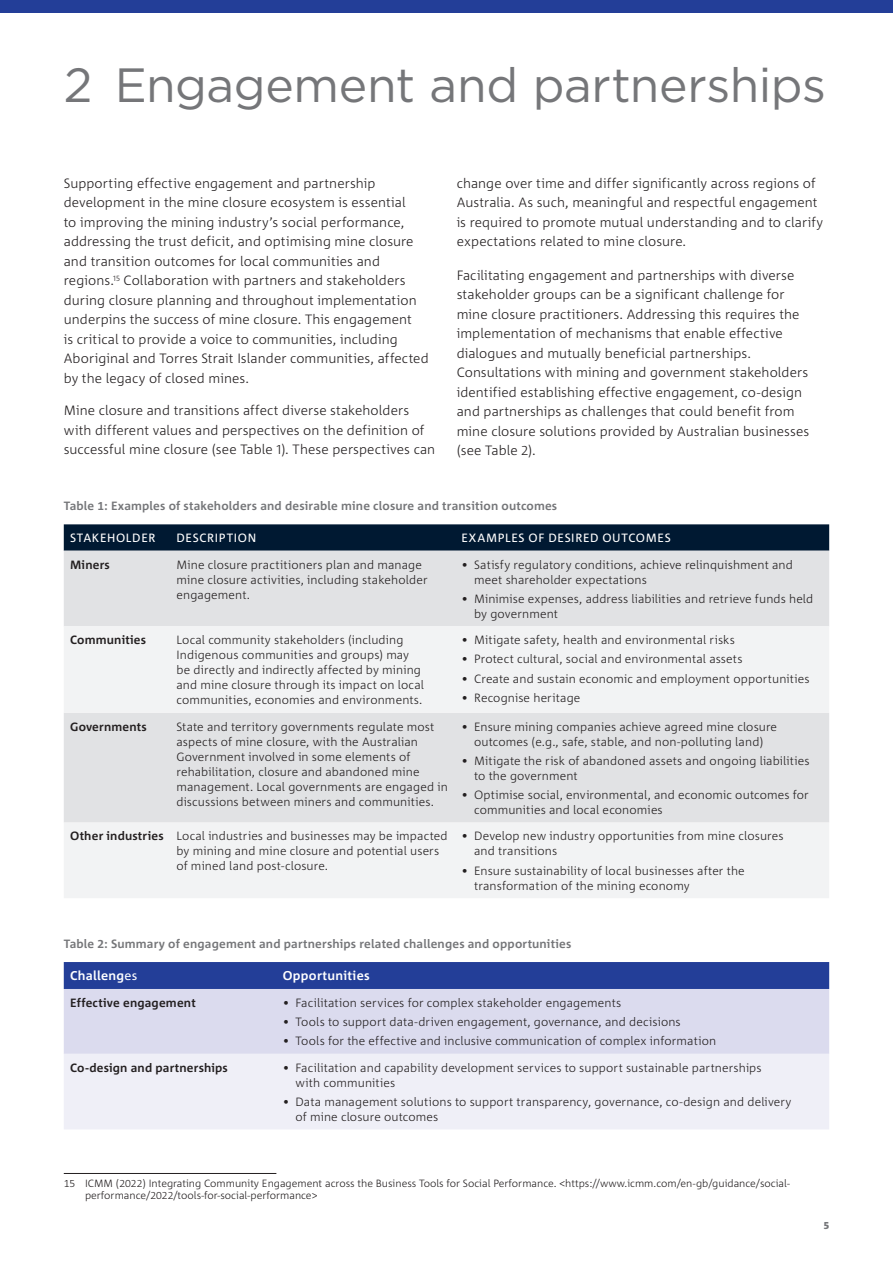
<style>
.page{position:relative;width:893px;height:1263px;background:#fff}
.page>*{position:absolute;margin:0;border:0;box-sizing:border-box;transform-origin:0 0}
.H1_Page_Title_A4_numbered{font:48px "Gotham";letter-spacing:-.01em;color:#757679}
.Body_Copy{font:300 13.5px/19.5px "Corpid C1";letter-spacing:.005em;color:#231f20}
.Table_header_row{font:700 12.75px "Corpid C1";letter-spacing:.02em;color:#fff}
.Table_text{font:300 12px/15px "Corpid C1";letter-spacing:.01em;color:#231f20}
.Caption_table{font:700 12px "Corpid C1";letter-spacing:.015em;color:#757679}
.Table_text-2{font:700 12px "Corpid C1";letter-spacing:.015em;color:#231f20}
.Table_header_row-2{font:12px "Corpid C1";letter-spacing:.055em;color:#fff}
.Footnote{font:300 10.5px/12.6px "Corpid C1";color:#231f20}
.t1{font:800 10.5px "Corpid C1";color:#757679}
.s1{font-weight:400}
</style>
<div class="page">
<hr style="left:64px;top:1173px;width:212px;height:1px;background:#231f20">
<svg style="left:64px;top:524px;width:765px;height:27px;background:#071f38"></svg>
<div style="left:64px;top:551px;width:765px;height:75px;background:#e1e2e4"></div>
<svg style="left:64px;top:626px;width:765px;height:272px;fill:#f2f3f4"></svg>
<div style="left:64px;top:962px;width:765px;height:27px;background:#233e98"></div>
<div style="left:64px;top:989px;width:765px;height:65px;background:#dbdbee"></div>
<div style="left:64px;top:1054px;width:765px;height:75px;background:#efeff7"></div>
<div style="left:0;top:0;width:893px;height:13px;background:#233e98"></div>
<h1 class="H1_Page_Title_A4_numbered" style="left:64px;top:54px;width:764px">2 Engagement and partnerships</h1>
<p class="Body_Copy" style="left:64px;top:173px;width:366px">Supporting effective engagement and partnership development in the mine closure ecosystem is essential<br>to improving the mining industry’s social performance, addressing the trust deficit, and optimising mine closure and transition outcomes for local communities and regions.<sup>15</sup> Collaboration with partners and stakeholders during closure planning and throughout implementation underpins the success of mine closure. This engagement<br>is critical to provide a voice to communities, including Aboriginal and Torres Strait Islander communities, affected by the legacy of closed mines.</p>
<p class="Body_Copy" style="left:64px;top:400px;width:373px">Mine closure and transitions affect diverse stakeholders with different values and perspectives on the definition of successful mine closure (see Table 1). These perspectives can</p>
<p class="Body_Copy" style="left:457px;top:173px;width:368px">change over time and differ significantly across regions of Australia. As such, meaningful and respectful engagement is required to promote mutual understanding and to clarify expectations related to mine closure.</p>
<p class="Body_Copy" style="left:457px;top:265px;width:354px">Facilitating engagement and partnerships with diverse stakeholder groups can be a significant challenge for mine closure practitioners. Addressing this requires the implementation of mechanisms that enable effective dialogues and mutually beneficial partnerships.<br>Consultations with mining and government stakeholders identified establishing effective engagement, co-design and partnerships as challenges that could benefit from mine closure solutions provided by Australian businesses (see Table 2).</p>
<p class="Caption_table" style="left:64px;top:498px;width:495px">Table 1: Examples of stakeholders and desirable mine closure and transition outcomes</p>
<p class="Table_header_row-2" style="left:70px;top:530px;width:87px">STAKEHOLDER</p>
<p class="Table_header_row-2" style="left:176px;top:530px;width:81px">DESCRIPTION</p>
<p class="Table_header_row-2" style="left:461px;top:530px;width:211px">EXAMPLES OF DESIRED OUTCOMES</p>
<p class="Table_text-2" style="left:70px;top:557px;width:41px">Miners</p>
<p class="Table_text" style="left:176px;top:556px;width:253px">Mine closure practitioners plan and manage mine closure activities, including stakeholder engagement.</p>
<p class="Table_text" style="left:474px;top:556px;width:320px;text-indent:-13px">• Satisfy regulatory conditions, achieve relinquishment and meet shareholder expectations</p>
<p class="Table_text" style="left:474px;top:591px;width:341px;text-indent:-13px">• Minimise expenses, address liabilities and retrieve funds held by government</p>
<p class="Table_text-2" style="left:70px;top:632px;width:77px">Communities</p>
<p class="Table_text" style="left:176px;top:632px;width:249px">Local community stakeholders (including Indigenous communities and groups) may be directly and indirectly affected by mining and mine closure through its impact on local communities, economies and environments.</p>
<p class="Table_text" style="left:461px;top:632px;width:275px">• Mitigate safety, health and environmental risks</p>
<p class="Table_text" style="left:461px;top:651px;width:283px">• Protect cultural, social and environmental assets</p>
<p class="Table_text" style="left:461px;top:671px;width:350px">• Create and sustain economic and employment opportunities</p>
<p class="Table_text" style="left:461px;top:690px;width:121px">• Recognise heritage</p>
<p class="Table_text-2" style="left:70px;top:719px;width:78px">Governments</p>
<p class="Table_text" style="left:176px;top:718px;width:273px">State and territory governments regulate most aspects of mine closure, with the Australian Government involved in some elements of rehabilitation, closure and abandoned mine management. Local governments are engaged in discussions between miners and communities.</p>
<p class="Table_text" style="left:461px;top:718px;width:317px;text-align:center">• Ensure mining companies achieve agreed mine closure outcomes (e.g., safe, stable, and non-polluting land)</p>
<p class="Table_text" style="left:474px;top:753px;width:337px;text-indent:-13px">• Mitigate the risk of abandoned assets and ongoing liabilities to the government</p>
<p class="Table_text" style="left:474px;top:787px;width:336px;text-indent:-13px">• Optimise social, environmental, and economic outcomes for communities and local economies</p>
<p class="Table_text-2" style="left:70px;top:829px;width:95px">Other industries</p>
<p class="Table_text" style="left:176px;top:828px;width:273px">Local industries and businesses may be impacted by mining and mine closure and potential users of mined land post-closure.</p>
<p class="Table_text" style="left:474px;top:828px;width:311px;text-indent:-13px">• Develop new industry opportunities from mine closures and transitions</p>
<p class="Table_text" style="left:474px;top:863px;width:272px;text-indent:-13px">• Ensure sustainability of local businesses after the transformation of the mining economy</p>
<p class="Caption_table" style="left:64px;top:936px;width:509px">Table 2: Summary of engagement and partnerships related challenges and opportunities</p>
<p class="Table_header_row" style="left:70px;top:968px;width:69px">Challeng<span class="s1">es</span></p>
<p class="Table_header_row" style="left:283px;top:968px;width:88px">Opportunities</p>
<p class="Table_text-2" style="left:70px;top:995px;width:127px">Effective engagement</p>
<p class="Table_text" style="left:283px;top:995px;width:340px">• Facilitation services for complex stakeholder engagements</p>
<p class="Table_text" style="left:283px;top:1014px;width:399px">• Tools to support data-driven engagement, governance, and decisions</p>
<p class="Table_text" style="left:283px;top:1033px;width:435px">• Tools for the effective and inclusive communication of complex information</p>
<p class="Table_text-2" style="left:70px;top:1060px;width:159px">Co-design and partnerships</p>
<p class="Table_text" style="left:296px;top:1060px;width:468px;text-indent:-13px">• Facilitation and capability development services to support sustainable partnerships with communities</p>
<p class="Table_text" style="left:296px;top:1094px;width:497px;text-indent:-13px">• Data management solutions to support transparency, governance, co-design and delivery of mine closure outcomes</p>
<p class="Footnote" style="left:85px;top:1176px;width:706px;text-indent:-21px">15 ICMM (2022) Integrating Community Engagement across the Business Tools for Social Performance. &lt;https://www.icmm.com/en-gb/guidance/social&shy;performance/2022/tools-for-social-performance&gt;</p>
<p class="t1" style="left:824px;top:1218px;width:7px">5</p>
</div>
